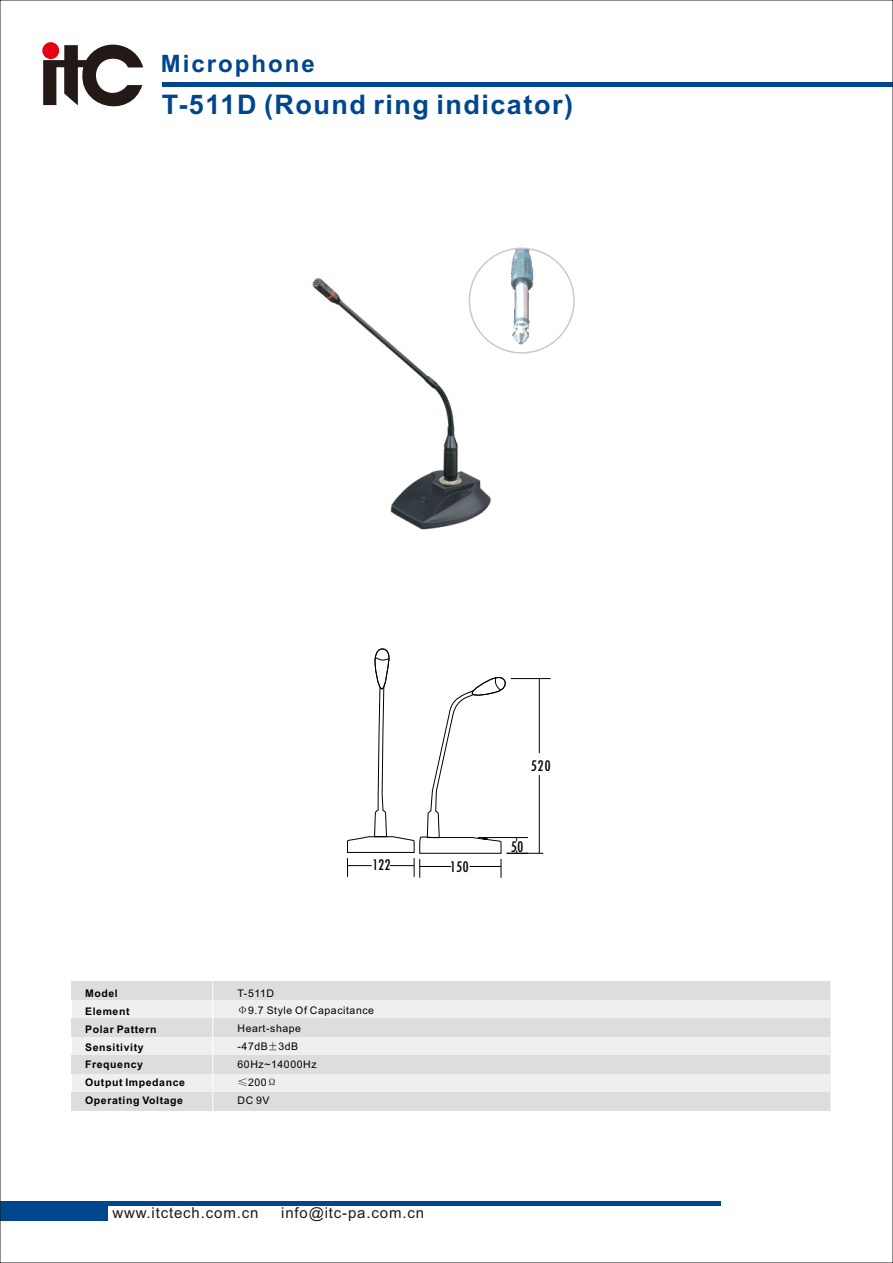
<style>
.page{position:relative;width:893px;height:1263px;background:#fff}
.page>*{position:absolute;margin:0;border:0;box-sizing:border-box;transform-origin:0 0}
.t1{font:700 27px "Arial";letter-spacing:.055em;color:#00468e}
.t2{font:700 24px "Arial";letter-spacing:.085em;color:#00468e}
.t3{font:condensed 17.1px "Tw Cen";color:#000}
.t4{font:15px "Arial";letter-spacing:.055em;color:#231916}
.t5{font:700 10.5px/17.9px "Arial";letter-spacing:.055em;color:#000}
.t6{font:10.5px/17.9px "Arial";letter-spacing:.055em;color:#000}
.s1{font-family:"Sim Sun"}
</style>
<div class="page">
<hr style="left:0;top:1202px;width:720px;height:4px;background:#00468e">
<div style="left:0;top:1202px;width:108px;height:18px;background:#00468e"></div>
<hr style="left:163px;top:82px;width:730px;height:4px;background:#00468e">
<svg style="left:43px;top:42px;width:100px;height:65px"></svg>
<hr style="left:539px;top:775px;width:1px;height:78px;background:#000">
<hr style="left:539px;top:678px;width:1px;height:75px;background:#000">
<hr style="left:507px;top:853px;width:36px;height:1px;background:#000">
<hr style="left:511px;top:678px;width:40px;height:1px;background:#000">
<svg style="left:347px;top:648px;width:181px;height:230px"></svg>
<img style="left:312px;top:276px;width:179px;height:254px">
<img style="left:478px;top:248px;width:69px;height:102px">
<div style="left:469px;top:248px;width:106px;height:106px;border:2px solid #c9cacb;border-radius:50%"></div>
<div style="left:72px;top:982px;width:758px;height:128px;background:#efeff0"></div>
<div style="left:72px;top:981px;width:758px;height:19px;background:#dcdddd"></div>
<div style="left:72px;top:1018px;width:758px;height:19px;background:#dcdddd"></div>
<div style="left:72px;top:1055px;width:758px;height:19px;background:#dcdddd"></div>
<div style="left:72px;top:1092px;width:758px;height:19px;background:#dcdddd"></div>
<hr style="left:212px;top:982px;width:1px;height:129px;background:#fff">
<h2 class="t2" style="left:161px;top:54px;width:155px">Microphone</h2>
<h1 class="t1" style="left:162px;top:94px;width:413px">T-511D (Round ring indicator)</h1>
<h3 class="t3" style="left:372px;top:859px;width:20px">122</h3>
<h3 class="t3" style="left:450px;top:861px;width:20px">150</h3>
<h3 class="t3" style="left:531px;top:759px;width:21px">520</h3>
<h3 class="t3" style="left:511px;top:840px;width:14px">50</h3>
<p class="t5" style="left:85px;top:985px;width:101px">Model<br>Element<br>Polar Pattern<br>Sensitivity<br>Frequency<br>Output Impedance<br>Operating Voltage</p>
<p class="t6" style="left:238px;top:985px;width:138px">T-511D<br><span class="s1">Φ</span>9.7 Style Of Capacitance<br>Heart-shape<br>-47dB<span class="s1">±</span>3dB<br>60Hz~14000Hz<br><span class="s1">≤</span>200<span class="s1">Ω<br></span>DC 9V</p>
<h3 class="t4" style="left:112px;top:1207px;width:147px">www.itctech.com.cn</h3>
<h3 class="t4" style="left:281px;top:1207px;width:144px">info@itc-pa.com.cn</h3>
</div>
